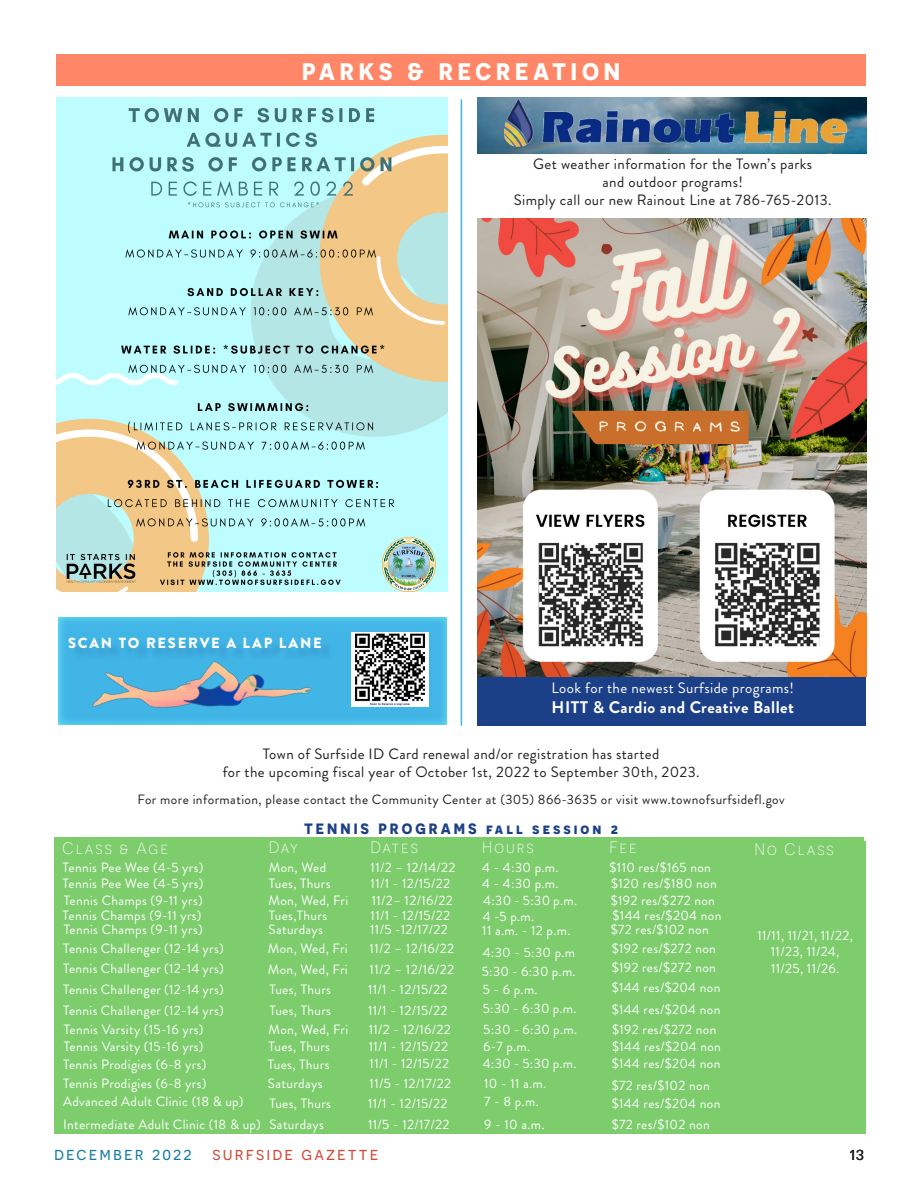
<style>
.page{position:relative;width:918px;height:1188px;background:#fff}
.page>*{position:absolute;margin:0;border:0;box-sizing:border-box;transform-origin:0 0}
.t1{font:700 24px "Novecentosans";letter-spacing:.2em;color:#fff}
.t2{font:18px "Novecentosans";letter-spacing:.12em;color:#d04a38}
.t3{font:18px "Novecentosans";color:#231f20}
.t4{font:700 16.8px "Brandon Grotesque";letter-spacing:.025em;color:#fff}
.t5{font:300 16.5px "Novecentosans";letter-spacing:.12em;color:#fff}
.t6{font:15px/18px "Brandon Grotesque";letter-spacing:.025em;color:#231f20;text-align:center}
.t7{font:15px "Brandon Grotesque";letter-spacing:.025em;color:#fff}
.t8{font:700 15px "Novecentosans";letter-spacing:.2em;color:#1c4087}
.t9{font:900 14.7px "Brandon Grotesque";letter-spacing:.12em;color:#fff}
.t10{font:13.5px/16.2px "Brandon Grotesque";letter-spacing:.025em;color:#fff;text-align:center}
.t11{font:13.5px "Brandon Grotesque";letter-spacing:.03em;color:#231f20}
.s1{color:#157ba3}
</style>
<div class="page">
<div style="left:477px;top:676px;width:389px;height:50px;background:#1c4087"></div>
<div style="left:57px;top:615px;width:393px;height:111px;background:#fff;opacity:.75"></div>
<img style="left:352px;top:632px;width:77px;height:75px">
<img style="left:74px;top:615px;width:247px;height:111px">
<div style="left:71px;top:640px;width:264px;height:22px;background:#3fb0e2"></div>
<img style="left:477px;top:218px;width:389px;height:458px">
<div style="left:56px;top:54px;width:810px;height:32px;background:#ff8767"></div>
<img style="left:57px;top:97px;width:391px;height:495px">
<img style="left:478px;top:97px;width:388px;height:57px">
<div style="left:56px;top:841px;width:810px;height:293px;background:#7dcd6d"></div>
<hr style="left:461px;top:99px;width:1px;height:627px;background:#41b5e6">
<p class="t1" style="left:302px;top:56px;width:320px">PARKS &amp; RECREATION</p>
<p class="t9" style="left:68px;top:633px;width:255px">SCAN TO RESERVE A LAP LANE</p>
<p class="t6" style="left:514px;top:155px;width:319px">Get weather information for the Town’s parks<br>and outdoor programs!<br>Simply call our new Rainout Line at 786-765-2013.</p>
<p class="t7" style="left:552px;top:677px;width:244px">Look for the newest Surfside programs!</p>
<p class="t4" style="left:552px;top:695px;width:244px">HITT &amp; Cardio and Creative Ballet</p>
<p class="t6" style="left:223px;top:745px;width:478px">Town of Surfside ID Card renewal and/or registration has started<br>for the upcoming fiscal year of October 1st, 2022 to September 30th, 2023.</p>
<p class="t11" style="left:137px;top:790px;width:649px">For more information, please contact the Community Center at (305) 866-3635 or visit www.townofsurfsidefl.gov</p>
<p class="t8" style="left:304px;top:820px;width:315px">TENNIS PROGRAMS fall session 2</p>
<p class="t5" style="left:63px;top:839px;width:107px">Class &amp; Age</p>
<p class="t5" style="left:269px;top:838px;width:31px">Day</p>
<p class="t5" style="left:371px;top:838px;width:49px">Dates</p>
<p class="t5" style="left:482px;top:838px;width:53px">Hours</p>
<p class="t5" style="left:610px;top:838px;width:29px">Fee</p>
<p class="t10" style="left:63px;top:859px;width:142px">Tennis Pee Wee (4-5 yrs)</p>
<p class="t10" style="left:63px;top:875px;width:142px">Tennis Pee Wee (4-5 yrs)</p>
<p class="t10" style="left:610px;top:859px;width:103px">$110 res/$165 non</p>
<p class="t10" style="left:611px;top:875px;width:107px">$120 res/$180 non</p>
<p class="t10" style="left:269px;top:859px;width:59px">Mon, Wed</p>
<p class="t10" style="left:269px;top:875px;width:63px">Tues, Thurs</p>
<p class="t10" style="left:371px;top:859px;width:87px">11/2 – 12/14/22</p>
<p class="t10" style="left:371px;top:875px;width:81px">11/1 - 12/15/22</p>
<p class="t10" style="left:482px;top:859px;width:78px">4 - 4:30 p.m.</p>
<p class="t10" style="left:482px;top:875px;width:78px">4 - 4:30 p.m.</p>
<p class="t10" style="left:64px;top:893px;width:140px">Tennis Champs (9-11 yrs)</p>
<p class="t10" style="left:63px;top:907px;width:140px">Tennis Champs (9-11 yrs)</p>
<p class="t10" style="left:64px;top:921px;width:140px">Tennis Champs (9-11 yrs)</p>
<p class="t10" style="left:269px;top:893px;width:81px">Mon, Wed, Fri</p>
<p class="t10" style="left:269px;top:907px;width:60px">Tues,Thurs</p>
<p class="t10" style="left:269px;top:921px;width:56px">Saturdays</p>
<p class="t10" style="left:372px;top:893px;width:83px">11/2– 12/16/22</p>
<p class="t10" style="left:371px;top:907px;width:81px">11/1 - 12/15/22</p>
<p class="t10" style="left:370px;top:921px;width:79px">11/5 -12/17/22</p>
<p class="t10" style="left:483px;top:893px;width:95px">4:30 - 5:30 p.m.</p>
<p class="t10" style="left:483px;top:908px;width:53px">4 -5 p.m.</p>
<p class="t10" style="left:482px;top:922px;width:90px">11 a.m. - 12 p.m.</p>
<p class="t10" style="left:611px;top:893px;width:106px">$192 res/$272 non</p>
<p class="t10" style="left:613px;top:907px;width:110px">$144 res/$204 non</p>
<p class="t10" style="left:611px;top:921px;width:100px">$72 res/$102 non</p>
<p class="t10" style="left:63px;top:940px;width:162px">Tennis Challenger (12-14 yrs)</p>
<p class="t10" style="left:268px;top:940px;width:81px">Mon, Wed, Fri</p>
<p class="t10" style="left:370px;top:940px;width:86px">11/2 – 12/16/22</p>
<p class="t10" style="left:483px;top:945px;width:94px">4:30 - 5:30 p.m</p>
<p class="t10" style="left:612px;top:940px;width:106px">$192 res/$272 non</p>
<p class="t10" style="left:612px;top:960px;width:106px">$192 res/$272 non</p>
<p class="t10" style="left:612px;top:980px;width:110px">$144 res/$204 non</p>
<p class="t10" style="left:612px;top:1001px;width:110px">$144 res/$204 non</p>
<p class="t10" style="left:63px;top:961px;width:162px">Tennis Challenger (12-14 yrs)</p>
<p class="t10" style="left:63px;top:981px;width:162px">Tennis Challenger (12-14 yrs)</p>
<p class="t10" style="left:63px;top:1003px;width:162px">Tennis Challenger (12-14 yrs)</p>
<p class="t10" style="left:268px;top:961px;width:81px">Mon, Wed, Fri</p>
<p class="t10" style="left:269px;top:981px;width:63px">Tues, Thurs</p>
<p class="t10" style="left:269px;top:1003px;width:63px">Tues, Thurs</p>
<p class="t10" style="left:370px;top:961px;width:86px">11/2 – 12/16/22</p>
<p class="t10" style="left:368px;top:981px;width:81px">11/1 - 12/15/22</p>
<p class="t10" style="left:368px;top:1003px;width:81px">11/1 - 12/15/22</p>
<p class="t10" style="left:482px;top:964px;width:95px">5:30 - 6:30 p.m.</p>
<p class="t10" style="left:483px;top:981px;width:57px">5 - 6 p.m.</p>
<p class="t10" style="left:483px;top:1001px;width:95px">5:30 - 6:30 p.m.</p>
<p class="t10" style="left:64px;top:1021px;width:141px">Tennis Varsity (15-16 yrs)</p>
<p class="t10" style="left:64px;top:1038px;width:141px">Tennis Varsity (15-16 yrs)</p>
<p class="t10" style="left:269px;top:1021px;width:81px">Mon, Wed, Fri</p>
<p class="t10" style="left:269px;top:1038px;width:63px">Tues, Thurs</p>
<p class="t10" style="left:369px;top:1021px;width:84px">11/2 - 12/16/22</p>
<p class="t10" style="left:369px;top:1038px;width:81px">11/1 - 12/15/22</p>
<p class="t10" style="left:483px;top:1021px;width:95px">5:30 - 6:30 p.m.</p>
<p class="t10" style="left:483px;top:1038px;width:49px">6-7 p.m.</p>
<p class="t10" style="left:612px;top:1021px;width:106px">$192 res/$272 non</p>
<p class="t10" style="left:612px;top:1038px;width:110px">$144 res/$204 non</p>
<p class="t10" style="left:612px;top:1055px;width:110px">$144 res/$204 non</p>
<p class="t10" style="left:612px;top:1077px;width:100px">$72 res/$102 non</p>
<p class="t10" style="left:483px;top:1055px;width:95px">4:30 - 5:30 p.m.</p>
<p class="t10" style="left:484px;top:1075px;width:64px">10 - 11 a.m.</p>
<p class="t10" style="left:484px;top:1093px;width:56px">7 - 8 p.m.</p>
<p class="t10" style="left:370px;top:1055px;width:81px">11/1 - 12/15/22</p>
<p class="t10" style="left:370px;top:1076px;width:83px">11/5 - 12/17/22</p>
<p class="t10" style="left:63px;top:1057px;width:145px">Tennis Prodigies (6-8 yrs)</p>
<p class="t10" style="left:63px;top:1076px;width:145px">Tennis Prodigies (6-8 yrs)</p>
<p class="t10" style="left:268px;top:1057px;width:63px">Tues, Thurs</p>
<p class="t10" style="left:268px;top:1076px;width:56px">Saturdays</p>
<p class="t10" style="left:63px;top:1094px;width:182px">Advanced Adult Clinic (18 &amp; up)</p>
<p class="t10" style="left:269px;top:1096px;width:63px">Tues, Thurs</p>
<p class="t10" style="left:368px;top:1096px;width:81px">11/1 - 12/15/22</p>
<p class="t10" style="left:612px;top:1096px;width:110px">$144 res/$204 non</p>
<p class="t10" style="left:63px;top:1116px;width:199px">Intermediate Adult Clinic (18 &amp; up)</p>
<p class="t10" style="left:269px;top:1116px;width:56px">Saturdays</p>
<p class="t10" style="left:368px;top:1116px;width:83px">11/5 - 12/17/22</p>
<p class="t10" style="left:612px;top:1116px;width:100px">$72 res/$102 non</p>
<p class="t10" style="left:484px;top:1116px;width:62px">9 - 10 a.m.</p>
<p class="t5" style="left:755px;top:840px;width:81px">No Class</p>
<p class="t10" style="left:757px;top:928px;width:97px">11/11, 11/21, 11/22,<br>11/23, 11/24,<br>11/25, 11/26.</p>
<p class="t2" style="left:54px;top:1143px;width:326px"><span class="s1">december 2022</span> surfside gazette</p>
<p class="t3" style="left:850px;top:1143px;width:16px">13</p>
</div>
